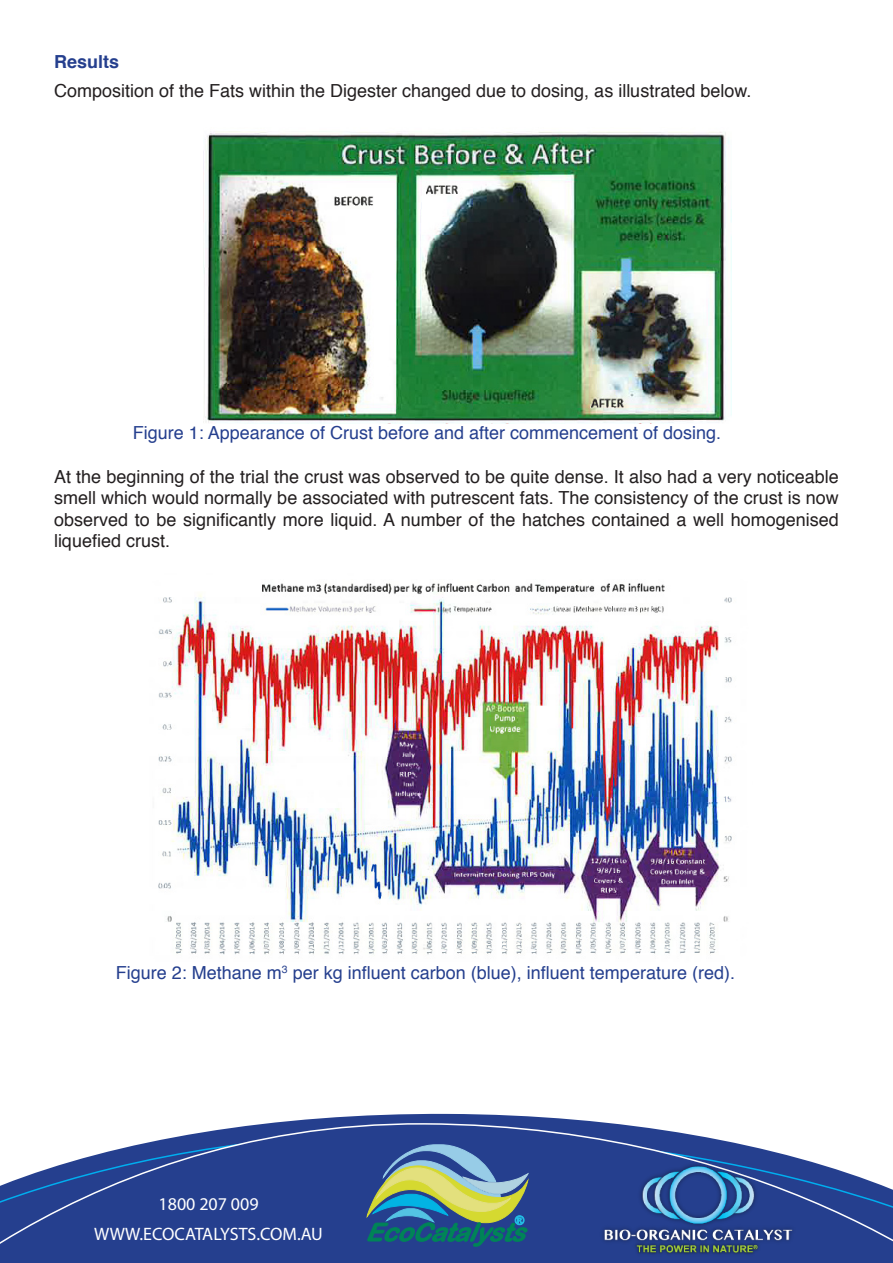
<style>
.page{position:relative;width:893px;height:1263px;background:#fff}
.page>*{position:absolute;margin:0;border:0;box-sizing:border-box;transform-origin:0 0}
.t1{font:18px/21.6px "Helvetica";color:#231f20;text-align:justify}
.t2{font:18px "Helvetica";color:#253f8e}
.t3{font:18px/30.2px "Myriad Pro";color:#fff;text-align:center}
.t4{font:700 18px "Helvetica";color:#253f8e}
</style>
<div class="page">
<svg style="left:281px;top:1113px;width:317px;height:9px;fill:#253f8e"></svg>
<svg style="left:0;top:1122px;width:893px;height:141px;fill:#253f8e"></svg>
<svg style="left:366px;top:1145px;width:162px;height:102px;background:#59838b"></svg>
<img style="left:599px;top:1161px;width:197px;height:96px">
<img style="left:203px;top:131px;width:529px;height:293px">
<img style="left:158px;top:583px;width:574px;height:372px">
<p class="t4" style="left:54px;top:47px;width:67px">Results</p>
<p class="t1" style="left:54px;top:80px;width:699px">Composition of the Fats within the Digester changed due to dosing, as illustrated below.</p>
<p class="t2" style="left:133px;top:419px;width:590px">Figure 1: Appearance of Crust before and after commencement of dosing.</p>
<p class="t1" style="left:54px;top:466px;width:786px">At the beginning of the trial the crust was observed to be quite dense. It also had a very noticeable smell which would normally be associated with putrescent fats. The consistency of the crust is now observed to be significantly more liquid. A number of the hatches contained a well homogenised liquefied crust.</p>
<p class="t2" style="left:116px;top:958px;width:621px">Figure 2: Methane m<sup>3</sup> per kg influent carbon (blue), influent temperature (red).</p>
<p class="t3" style="left:94px;top:1188px;width:230px">1800 207 009<br>WWW.ECOCATALYSTS.COM.AU</p>
</div>
